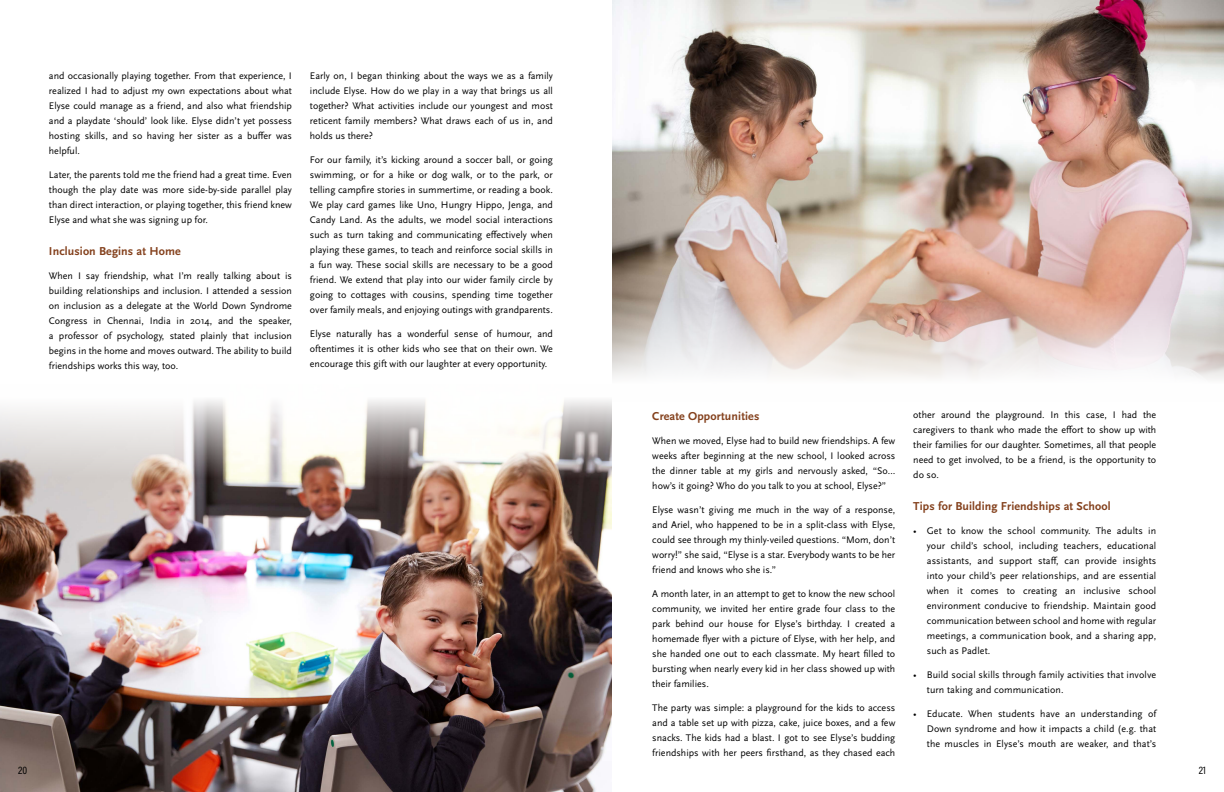
<style>
.page{position:relative;width:1224px;height:792px;background:#fff}
.page>*{position:absolute;margin:0;border:0;box-sizing:border-box;transform-origin:0 0}
.t1{font:700 12px "Scala Sans Pro";letter-spacing:.01em;color:#84411d}
.t2{font:11px "Acumin Pro Cond";color:#000}
.t3{font:10px/15px "Scala Sans Pro";color:#000;text-align:justify}
</style>
<div class="page">
<img style="left:0;top:400px;width:612px;height:392px">
<img style="left:612px;top:0;width:612px;height:380px">
<p class="t3" style="left:49px;top:69px;width:245px">and occasionally playing together. From that experience, I realized I had to adjust my own expectations about what Elyse could manage as a friend, and also what friendship and a playdate ‘should’ look like. Elyse didn’t yet possess hosting skills, and so having her sister as a buffer was helpful.</p>
<p class="t3" style="left:49px;top:168px;width:245px">Later, the parents told me the friend had a great time. Even though the play date was more side-by-side parallel play than direct interaction, or playing together, this friend knew Elyse and what she was signing up for.</p>
<p class="t1" style="left:49px;top:245px;width:133px">Inclusion Begins at Home</p>
<p class="t3" style="left:49px;top:269px;width:245px">When I say friendship, what I’m really talking about is building relationships and inclusion. I attended a session on inclusion as a delegate at the World Down Syndrome Congress in Chennai, India in 2014, and the speaker, a professor of psychology, stated plainly that inclusion begins in the home and moves outward. The ability to build friendships works this way, too.</p>
<p class="t3" style="left:310px;top:69px;width:245px">Early on, I began thinking about the ways we as a family include Elyse. How do we play in a way that brings us all together? What activities include our youngest and most reticent family members? What draws each of us in, and holds us there?</p>
<p class="t3" style="left:310px;top:153px;width:245px">For our family, it’s kicking around a soccer ball, or going swimming, or for a hike or dog walk, or to the park, or telling campfire stories in summertime, or reading a book.<br>We play card games like Uno, Hungry Hippo, Jenga, and Candy Land. As the adults, we model social interactions such as turn taking and communicating effectively when playing these games, to teach and reinforce social skills in a fun way. These social skills are necessary to be a good friend. We extend that play into our wider family circle by going to cottages with cousins, spending time together over family meals, and enjoying outings with grandparents.</p>
<p class="t3" style="left:310px;top:327px;width:245px">Elyse naturally has a wonderful sense of humour, and oftentimes it is other kids who see that on their own. We encourage this gift with our laughter at every opportunity.</p>
<p class="t2" style="left:18px;top:763px;width:11px">20</p>
<p class="t1" style="left:652px;top:409px;width:109px">Create Opportunities</p>
<p class="t3" style="left:652px;top:433px;width:245px">When we moved, Elyse had to build new friendships. A few weeks after beginning at the new school, I looked across the dinner table at my girls and nervously asked, “So… how’s it going? Who do you talk to you at school, Elyse?”</p>
<p class="t3" style="left:652px;top:502px;width:245px">Elyse wasn’t giving me much in the way of a response, and Ariel, who happened to be in a split-class with Elyse, could see through my thinly-veiled questions. “Mom, don’t worry!” she said, “Elyse is a star. Everybody wants to be her friend and knows who she is.”</p>
<p class="t3" style="left:652px;top:586px;width:245px">A month later, in an attempt to get to know the new school community, we invited her entire grade four class to the park behind our house for Elyse’s birthday. I created a homemade flyer with a picture of Elyse, with her help, and she handed one out to each classmate. My heart filled to bursting when nearly every kid in her class showed up with their families.</p>
<p class="t3" style="left:652px;top:700px;width:245px">The party was simple: a playground for the kids to access and a table set up with pizza, cake, juice boxes, and a few snacks. The kids had a blast. I got to see Elyse’s budding friendships with her peers firsthand, as they chased each</p>
<p class="t3" style="left:913px;top:408px;width:245px">other around the playground. In this case, I had the caregivers to thank who made the effort to show up with their families for our daughter. Sometimes, all that people need to get involved, to be a friend, is the opportunity to do so.</p>
<p class="t1" style="left:913px;top:500px;width:199px">Tips for Building Friendships at School</p>
<p class="t3" style="left:927px;top:524px;width:231px;text-indent:-14px">• Get to know the school community. The adults in your child’s school, including teachers, educational assistants, and support staff, can provide insights into your child’s peer relationships, and are essential when it comes to creating an inclusive school environment conducive to friendship. Maintain good communication between school and home with regular meetings, a communication book, and a sharing app, such as Padlet.</p>
<p class="t3" style="left:927px;top:668px;width:231px;text-indent:-14px">• Build social skills through family activities that involve turn taking and communication.</p>
<p class="t3" style="left:927px;top:707px;width:231px;text-indent:-14px">• Educate. When students have an understanding of Down syndrome and how it impacts a child (e.g. that the muscles in Elyse’s mouth are weaker, and that’s</p>
<p class="t2" style="left:1199px;top:763px;width:9px">21</p>
</div>
